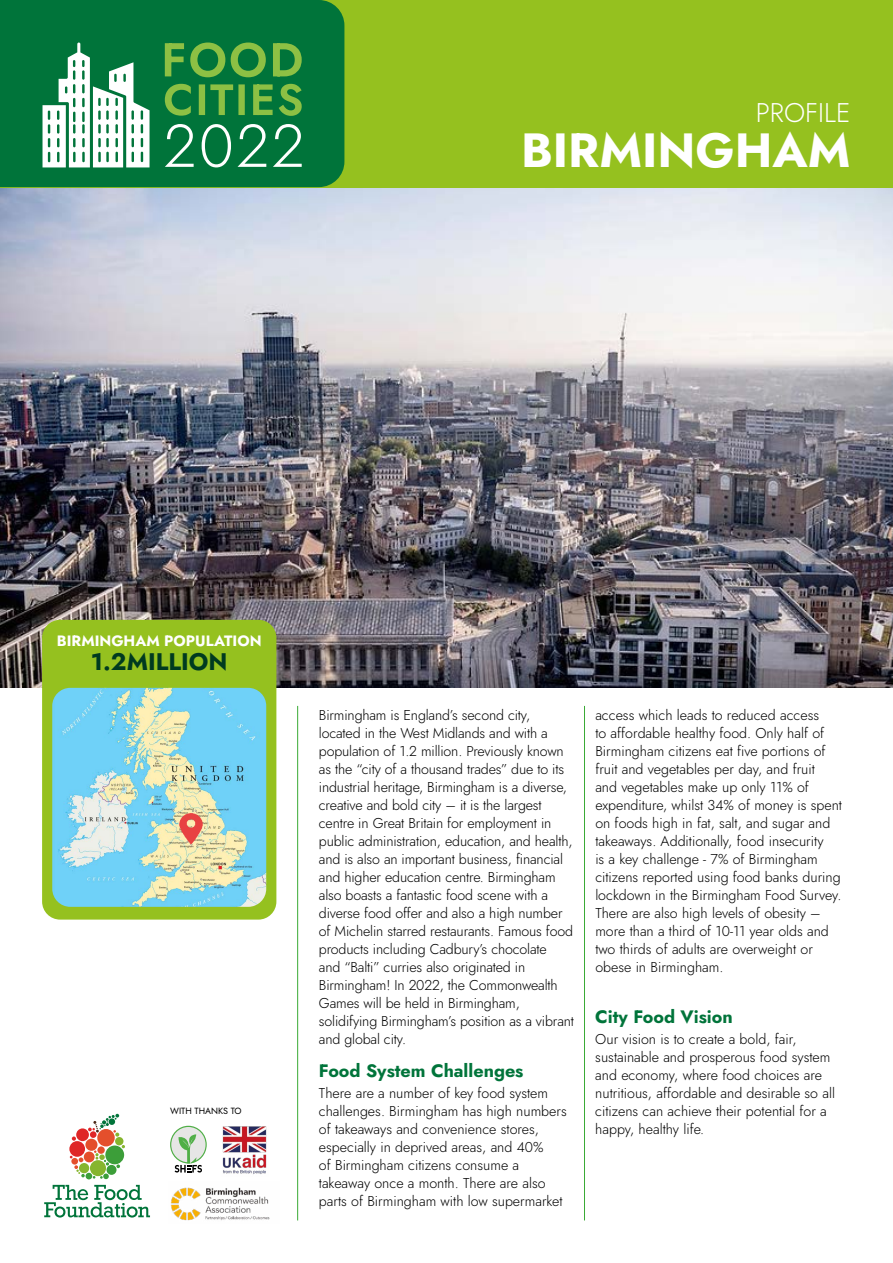
<style>
.page{position:relative;width:893px;height:1263px;background:#fff}
.page>*{position:absolute;margin:0;border:0;box-sizing:border-box;transform-origin:0 0}
.t1{font:700 48px "Jost";color:#fff}
.t2{font:300 27px "Jost";color:#fff}
.t3{font:700 24px "Jost";color:#003a20}
.t4{font:700 18px "Jost";color:#00743a}
.t5{font:700 15px "Jost";color:#fff}
.t6{font:300 14.25px/18px "Jost";color:#000}
.t7{font:9px "Jost";color:#000}
</style>
<div class="page">
<img style="left:0;top:187px;width:893px;height:501px">
<div style="left:42px;top:620px;width:234px;height:299px;background:#95c11f;border-radius:18px"></div>
<div style="left:0;top:0;width:893px;height:187px;background:#95c11f"></div>
<div style="left:0;top:0;width:344px;height:187px;background:#00743a"></div>
<div style="left:69px;top:1141px;width:16px;height:16px;background:#df2627;border-radius:50%"></div>
<div style="left:76px;top:1128px;width:13px;height:13px;background:#df2627;border-radius:50%"></div>
<svg style="left:72px;top:1136px;width:4px;height:5px"></svg>
<div style="left:107px;top:1165px;width:10px;height:10px;background:#3c9e39;border-radius:50%"></div>
<svg style="left:116px;top:1164px;width:4px;height:4px"></svg>
<div style="left:105px;top:1145px;width:19px;height:19px;background:#3c9e39;border-radius:50%"></div>
<div style="left:115px;top:1137px;width:8px;height:8px;background:#86b52e;border-radius:50%"></div>
<div style="left:85px;top:1139px;width:12px;height:12px;background:#e44f2c;border-radius:50%"></div>
<div style="left:97px;top:1129px;width:18px;height:17px;background:#e44f2c;border-radius:50%"></div>
<div style="left:97px;top:1146px;width:8px;height:8px;background:#e44f2c;border-radius:50%"></div>
<svg style="left:88px;top:1114px;width:31px;height:22px"></svg>
<svg style="left:70px;top:1150px;width:39px;height:29px"></svg>
<svg style="left:44px;top:1185px;width:106px;height:32px"></svg>
<svg style="left:170px;top:1126px;width:37px;height:46px"></svg>
<img style="left:171px;top:1187px;width:99px;height:34px">
<svg style="left:165px;top:43px;width:137px;height:34px;background:#40963e"></svg>
<svg style="left:165px;top:124px;width:137px;height:43px;background:#389265"></svg>
<svg style="left:165px;top:84px;width:137px;height:32px;background:#3b933e"></svg>
<svg style="left:43px;top:43px;width:107px;height:124px;background:#8ec1a7"></svg>
<img style="left:52px;top:688px;width:214px;height:219px">
<hr style="left:297px;top:706px;width:1px;height:514px;background:#3aaa35">
<hr style="left:584px;top:706px;width:1px;height:514px;background:#3aaa35">
<img style="left:175px;top:813px;width:32px;height:32px">
<img style="left:222px;top:1126px;width:45px;height:48px">
<h2 class="t2" style="left:756px;top:95px;width:96px">PROFILE</h2>
<h1 class="t1" style="left:521px;top:118px;width:331px">BIRMINGHAM</h1>
<p class="t5" style="left:57px;top:630px;width:206px">BIRMINGHAM POPULATION</p>
<h3 class="t3" style="left:91px;top:645px;width:138px">1.2MILLION</h3>
<p class="t7" style="left:170px;top:1105px;width:73px">WITH THANKS TO</p>
<p class="t6" style="left:319px;top:706px;width:257px">Birmingham is England’s second city, located in the West Midlands and with a population of 1.2 million. Previously known as the “city of a thousand trades” due to its industrial heritage, Birmingham is a diverse, creative and bold city – it is the largest centre in Great Britain for employment in public administration, education, and health, and is also an important business, financial and higher education centre. Birmingham also boasts a fantastic food scene with a diverse food offer and also a high number of Michelin starred restaurants. Famous food products including Cadbury’s chocolate<br>and “Balti” curries also originated in Birmingham! In 2022, the Commonwealth Games will be held in Birmingham, solidifying Birmingham’s position as a vibrant and global city.</p>
<p class="t4" style="left:319px;top:1058px;width:206px">Food System Challenges</p>
<p class="t6" style="left:319px;top:1084px;width:249px">There are a number of key food system challenges. Birmingham has high numbers of takeaways and convenience stores, especially in deprived areas, and 40%<br>of Birmingham citizens consume a takeaway once a month. There are also parts of Birmingham with low supermarket</p>
<p class="t6" style="left:595px;top:706px;width:248px">access which leads to reduced access<br>to affordable healthy food. Only half of Birmingham citizens eat five portions of fruit and vegetables per day, and fruit<br>and vegetables make up only 11% of expenditure, whilst 34% of money is spent on foods high in fat, salt, and sugar and takeaways. Additionally, food insecurity<br>is a key challenge - 7% of Birmingham citizens reported using food banks during lockdown in the Birmingham Food Survey.<br>There are also high levels of obesity – more than a third of 10-11 year olds and two thirds of adults are overweight or obese in Birmingham.</p>
<p class="t4" style="left:595px;top:1004px;width:139px">City Food Vision</p>
<p class="t6" style="left:595px;top:1030px;width:241px">Our vision is to create a bold, fair, sustainable and prosperous food system and economy, where food choices are nutritious, affordable and desirable so all citizens can achieve their potential for a happy, healthy life.</p>
</div>
